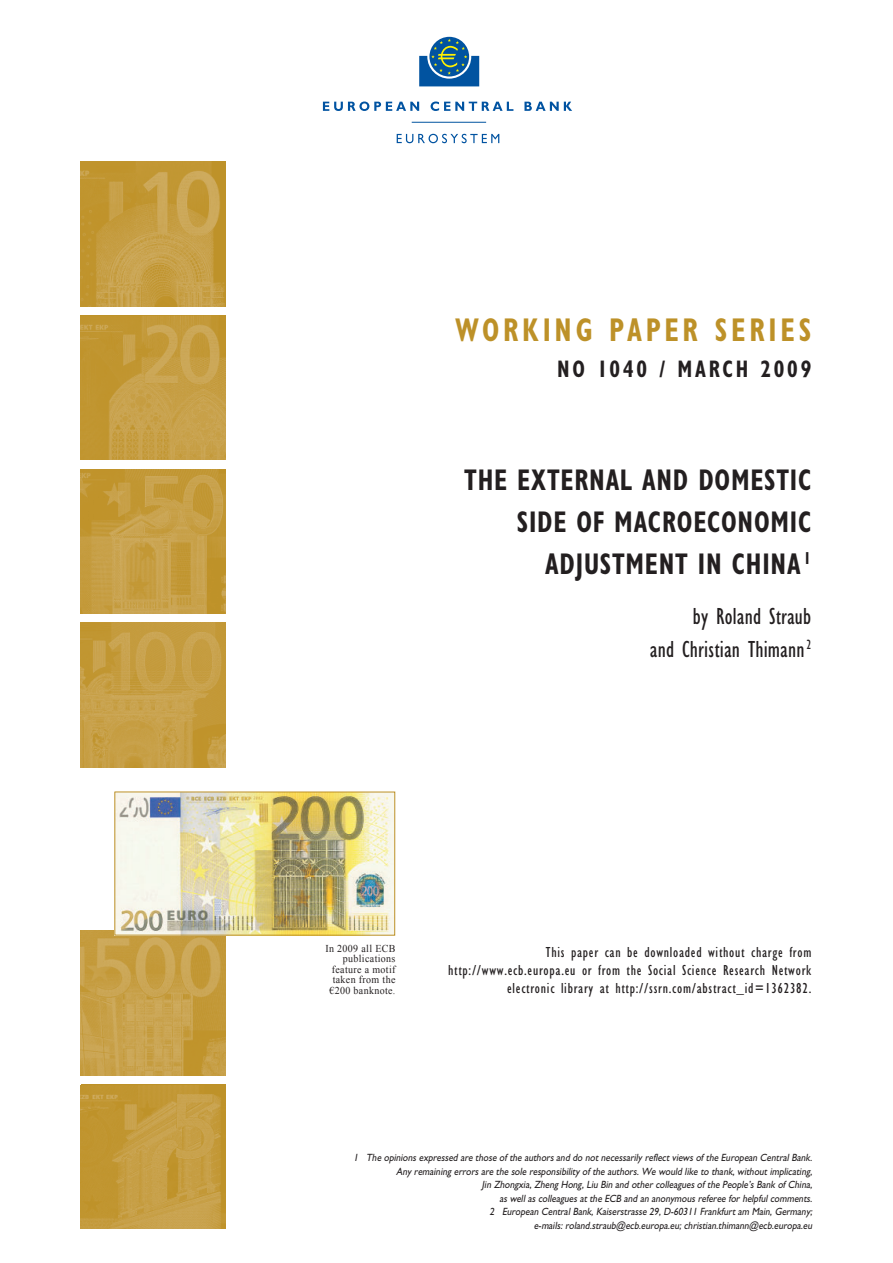
<style>
.page{position:relative;width:893px;height:1263px;background:#fff}
.page>*{position:absolute;margin:0;border:0;box-sizing:border-box;transform-origin:0 0}
.t1{font:700 condensed 33px "Gill Sans Myriad";letter-spacing:.135em;color:#bd9128;scale:.85 1}
.t2{font:700 condensed 30px/42px "Gill Sans Myriad";letter-spacing:.03em;color:#231f20;text-align:right;scale:.85 1}
.t3{font:condensed 24px/33px "Gill Sans Myriad";letter-spacing:.01em;color:#231f20;text-align:right;scale:.95 1}
.t4{font:700 condensed 24px "Gill Sans Myriad";letter-spacing:.135em;color:#231f20;scale:.85 1}
.t5{font:condensed 15px/18px "Gill Sans Myriad";letter-spacing:.05em;color:#231f20;text-align:right}
.t6{font:italic 10.5px/13.5px "Gill Sans Myriad";color:#231f20;text-align:right;scale:.9 1}
.t7{font:10.5px/10.5px "Times New Roman WGL";letter-spacing:.035em;color:#231f20;text-align:right;scale:.95 1}
</style>
<div class="page">
<svg style="left:429px;top:37px;width:40px;height:39px"></svg>
<svg style="left:419px;top:39px;width:60px;height:47px"></svg>
<svg style="left:323px;top:102px;width:96px;height:9px"></svg>
<svg style="left:431px;top:102px;width:82px;height:9px"></svg>
<svg style="left:524px;top:102px;width:48px;height:9px"></svg>
<svg style="left:397px;top:134px;width:102px;height:9px"></svg>
<hr style="left:412px;top:122px;width:74px;height:1px;background:#0153a0">
<img style="left:81px;top:316px;width:144px;height:144px">
<img style="left:81px;top:469px;width:144px;height:145px">
<img style="left:81px;top:623px;width:144px;height:144px">
<img style="left:81px;top:931px;width:144px;height:144px">
<img style="left:81px;top:1085px;width:144px;height:144px">
<img style="left:81px;top:162px;width:144px;height:144px">
<img style="left:115px;top:792px;width:280px;height:143px">
<h1 class="t1" style="left:455px;top:319px;width:421px">WORKING PAPER SERIES</h1>
<h3 class="t4" style="left:557px;top:360px;width:301px">NO 1040 / MARCH 2009</h3>
<h2 class="t2" style="left:464px;top:462px;width:410px">THE EXTERNAL AND DOMESTIC<br>SIDE OF MACROECONOMIC<br>ADJUSTMENT IN CHINA <sup>1</sup></h2>
<h3 class="t3" style="left:650px;top:602px;width:171px">by Roland Straub<br>and Christian Thimann <sup>2</sup></h3>
<p class="t7" style="left:325px;top:944px;width:75px">In 2009 all ECB publications feature a motif taken from the €200 banknote.</p>
<h3 class="t5" style="left:448px;top:945px;width:365px">This paper can be downloaded without charge from http://www.ecb.europa.eu or from the Social Science Research Network electronic library at http://ssrn.com/abstract_id=1362382.</h3>
<p class="t6" style="left:354px;top:1152px;width:513px">1 The opinions expressed are those of the authors and do not necessarily reflect views of the European Central Bank.<br>Any remaining errors are the sole responsibility of the authors. We would like to thank, without implicating,<br>Jin Zhongxia, Zheng Hong, Liu Bin and other colleagues of the People’s Bank of China,<br>as well as colleagues at the ECB and an anonymous referee for helpful comments.<br>2 European Central Bank, Kaiserstrasse 29, D-60311 Frankfurt am Main, Germany;<br>e-mails: roland.straub@ecb.europa.eu; christian.thimann@ecb.europa.eu</p>
</div>
